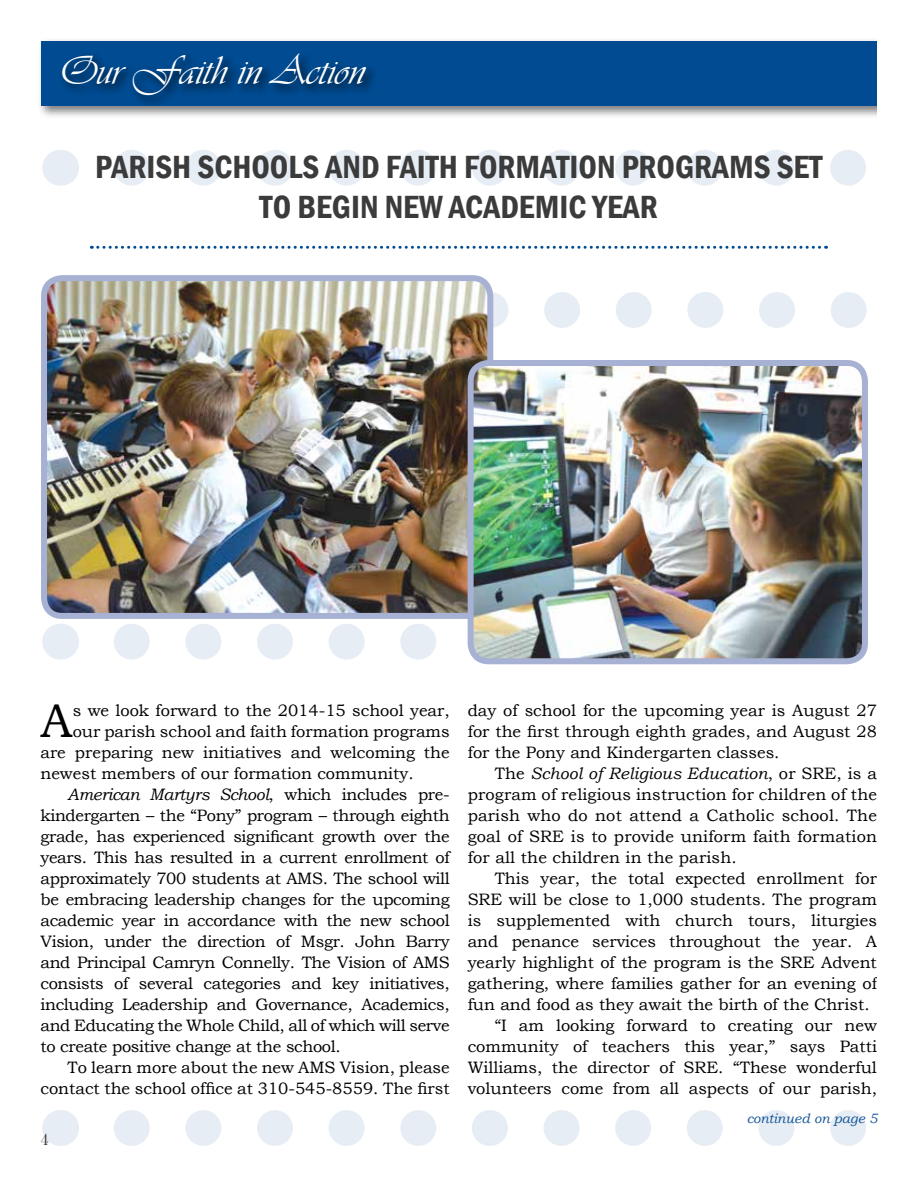
<style>
.page{position:relative;width:918px;height:1188px;background:#fff}
.page>*{position:absolute;margin:0;border:0;box-sizing:border-box;transform-origin:0 0}
.t1{font:47.4px "Bookman Old Style";color:#000}
.t2{font:42px "Vivaldii";color:#fff}
.t3{font:600 condensed 33px "Franklin Gothic";color:#3b3b3c}
.t4{font:16.5px/21px "Bookman Old Style";color:#000;text-align:justify}
.t5{font:16.5px "Bookman Old Style";letter-spacing:-.02em;color:#000}
.t6{font:italic 16.5px "Bookman Old Style";letter-spacing:-.02em;color:#000}
.t7{font:16.5px "Bask Old Face";color:#3b3b3c}
.t8{font:italic 13.5px "Bookman Old Style";color:#135497}
.s1{font-style:normal}
.s2{font-style:italic}
</style>
<div class="page">
<div style="left:38px;top:37px;width:880px;height:82px;background:#000;opacity:.51"></div>
<div style="left:41px;top:41px;width:877px;height:65px;background:#004b91"></div>
<div style="left:60px;top:51px;width:319px;height:57px;background:#000;opacity:.75"></div>
<svg style="left:132px;top:150px;width:734px;height:36px"></svg>
<hr style="left:60px;top:150px;width:1px;height:36px;background:#004b91">
<svg style="left:132px;top:624px;width:336px;height:36px"></svg>
<hr style="left:60px;top:624px;width:1px;height:36px;background:#004b91">
<svg style="left:493px;top:292px;width:374px;height:36px"></svg>
<svg style="left:91px;top:246px;width:729px;height:3px"></svg>
<img style="left:48px;top:282px;width:438px;height:330px">
<div style="left:41px;top:275px;width:452px;height:344px;border:6px solid #a6b1d4;border-radius:18px"></div>
<img style="left:471px;top:363px;width:390px;height:294px">
<div style="left:468px;top:360px;width:400px;height:304px;border:6px solid #a6b1d4;border-radius:18px"></div>
<svg style="left:132px;top:1110px;width:734px;height:36px"></svg>
<hr style="left:60px;top:1110px;width:1px;height:36px;background:#004b91">
<div style="left:878px;top:0;width:40px;height:1188px;background:#fff"></div>
<h2 class="t2" style="left:58px;top:46px;width:308px">Our Faith in Action</h2>
<h3 class="t3" style="left:95px;top:145px;width:174px">PARISH SCHOOLS</h3>
<h3 class="t3" style="left:326px;top:145px;width:173px">AND FAITH FORMAT</h3>
<h3 class="t3" style="left:570px;top:145px;width:89px">ION PROGRAMS</h3>
<h3 class="t3" style="left:777px;top:145px;width:32px">SET</h3>
<h3 class="t3" style="left:260px;top:185px;width:365px">TO BEGIN NEW ACADEM IC YEAR</h3>
<h1 class="t1" style="left:40px;top:690px;width:34px">A</h1>
<p class="t4" style="left:73px;top:700px;width:379px">s we look forward to the 2014-15 school year,</p>
<p class="t4" style="left:73px;top:721px;width:379px">our parish school and faith formation programs</p>
<p class="t4" style="left:41px;top:742px;width:411px">are preparing new initiatives and welcoming the</p>
<p class="t4" style="left:41px;top:763px;width:375px">newest members of our formation community.</p>
<p class="t6" style="left:67px;top:783px;width:384px">American Martyrs School<span class="s1">, which includes pre-</span></p>
<p class="t5" style="left:41px;top:805px;width:411px">kindergarten – the “Pony” program – through eighth</p>
<p class="t5" style="left:41px;top:826px;width:411px">grade, has experienced significant growth over the</p>
<p class="t5" style="left:41px;top:847px;width:411px">years. This has resulted in a current enrollment of</p>
<p class="t5" style="left:41px;top:868px;width:411px">approximately 700 students at AMS. The school will</p>
<p class="t5" style="left:41px;top:889px;width:411px">be embracing leadership changes for the upcoming</p>
<p class="t5" style="left:41px;top:910px;width:411px">academic year in accordance with the new school</p>
<p class="t5" style="left:41px;top:931px;width:411px">Vision, under the direction of Msgr. John Barry</p>
<p class="t5" style="left:41px;top:952px;width:411px">and Principal Camryn Connelly. The Vision of AMS</p>
<p class="t5" style="left:41px;top:973px;width:411px">consists of several categories and key initiatives,</p>
<p class="t5" style="left:41px;top:994px;width:411px">including Leadership and Governance, Academics,</p>
<p class="t5" style="left:41px;top:1015px;width:411px">and Educating the Whole Child, all of which will serve</p>
<p class="t5" style="left:41px;top:1036px;width:302px">to create positive change at the school.</p>
<p class="t4" style="left:67px;top:1057px;width:384px">To learn more about the new AMS Vision, please</p>
<p class="t4" style="left:41px;top:1078px;width:411px">contact the school office at 310-545-8559. The first</p>
<p class="t7" style="left:40px;top:1131px;width:10px">4</p>
<p class="t4" style="left:468px;top:700px;width:411px">day of school for the upcoming year is August 27 for the first through eighth grades, and August 28 for the Pony and Kindergarten classes.</p>
<p class="t4" style="left:468px;top:763px;width:411px;text-indent:27px">The <span class="s2">School of Religious Education</span>, or SRE, is a program of religious instruction for children of the parish who do not attend a Catholic school. The goal of SRE is to provide uniform faith formation for all the children in the parish.</p>
<p class="t4" style="left:495px;top:868px;width:384px">This year, the total expected enrollment for</p>
<p class="t4" style="left:468px;top:889px;width:411px">SRE will be close to 1,000 students. The program</p>
<p class="t4" style="left:468px;top:910px;width:411px">is supplemented with church tours, liturgies</p>
<p class="t4" style="left:468px;top:931px;width:411px">and penance services throughout the year. A</p>
<p class="t4" style="left:468px;top:952px;width:411px">yearly highlight of the program is the SRE Advent</p>
<p class="t4" style="left:468px;top:973px;width:411px">gathering, where families gather for an evening of</p>
<p class="t4" style="left:468px;top:994px;width:403px">fun and food as they await the birth of the Christ.</p>
<p class="t4" style="left:495px;top:1015px;width:384px">“I am looking forward to creating our new</p>
<p class="t4" style="left:468px;top:1036px;width:411px">community of teachers this year,” says Patti</p>
<p class="t4" style="left:468px;top:1057px;width:411px">Williams, the director of SRE. “These wonderful</p>
<p class="t4" style="left:468px;top:1078px;width:411px">volunteers come from all aspects of our parish,</p>
<p class="t8" style="left:747px;top:1109px;width:132px">continued on page 5</p>
</div>
